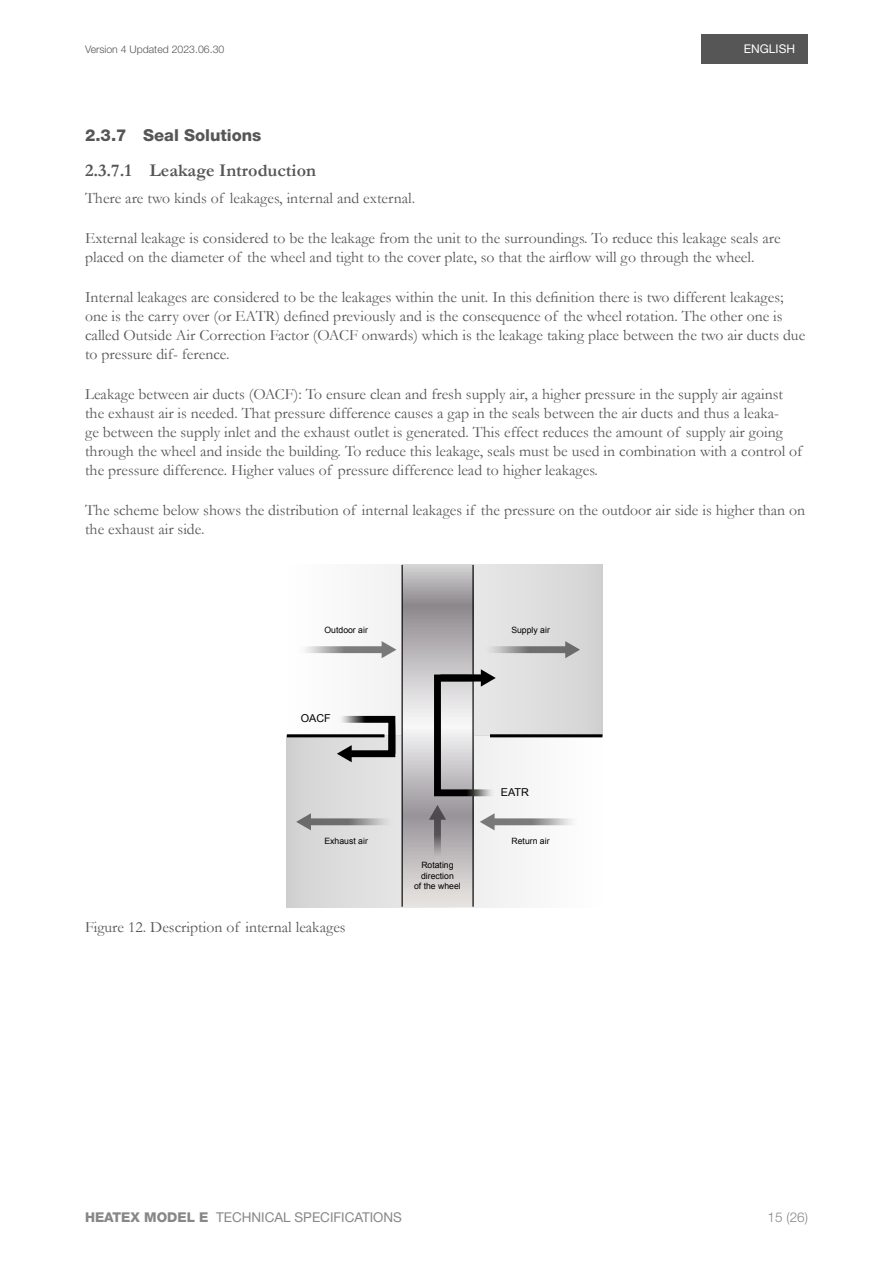
<style>
.page{position:relative;width:893px;height:1263px;background:#fff}
.page>*{position:absolute;margin:0;border:0;box-sizing:border-box;transform-origin:0 0}
.t1{font:700 18px "Garamond";color:#565656}
.t2{font:800 16.5px "Helvetica Neue LT Std";color:#565656}
.t3{font:15.75px/18.9px "Garamond";color:#565656}
.t4{font:13.5px "Helvetica Neue LT Std";color:#878786}
.t5{font:300 13.5px "Helvetica Neue LT Std";color:#878786}
.t6{font:12px "Helvetica Neue LT Std";color:#fff}
.t7{font:10.8px "Arial";color:#000}
.t8{font:300 10.5px "Helvetica Neue LT Std";color:#565656}
.t9{font:8.7px/10.4px "Arial";color:#000;text-align:center}
.s1{font-weight:800}
</style>
<div class="page">
<div style="left:702px;top:34px;width:106px;height:30px;background:#565656"></div>
<svg style="left:287px;top:736px;width:315px;height:171px"></svg>
<svg style="left:320px;top:565px;width:282px;height:171px"></svg>
<hr style="left:287px;top:734px;width:97px;height:3px;background:#000">
<hr style="left:490px;top:734px;width:112px;height:3px;background:#000">
<svg style="left:403px;top:565px;width:69px;height:342px"></svg>
<hr style="left:402px;top:565px;width:1px;height:342px;background:#000">
<hr style="left:472px;top:565px;width:2px;height:342px;background:#000">
<svg style="left:330px;top:712px;width:69px;height:50px"></svg>
<svg style="left:305px;top:646px;width:77px;height:7px"></svg>
<svg style="left:382px;top:641px;width:14px;height:17px"></svg>
<svg style="left:311px;top:818px;width:85px;height:7px"></svg>
<svg style="left:296px;top:813px;width:15px;height:17px"></svg>
<svg style="left:480px;top:646px;width:85px;height:7px"></svg>
<svg style="left:565px;top:641px;width:15px;height:17px"></svg>
<svg style="left:503px;top:818px;width:77px;height:7px"></svg>
<svg style="left:434px;top:830px;width:7px;height:32px"></svg>
<svg style="left:429px;top:669px;width:74px;height:161px"></svg>
<p class="t8" style="left:85px;top:43px;width:141px">Version 4 Updated 2023.06.30</p>
<p class="t6" style="left:744px;top:42px;width:53px">ENGLISH</p>
<p class="t2" style="left:85px;top:126px;width:178px">2.3.7 Seal Solutions</p>
<p class="t1" style="left:85px;top:158px;width:232px">2.3.7.1 Leakage Introduction</p>
<p class="t3" style="left:85px;top:188px;width:332px">There are two kinds of leakages, internal and external.</p>
<p class="t3" style="left:85px;top:229px;width:697px">External leakage is considered to be the leakage from the unit to the surroundings. To reduce this leakage seals are placed on the diameter of the wheel and tight to the cover plate, so that the airflow will go through the wheel.</p>
<p class="t3" style="left:85px;top:288px;width:722px">Internal leakages are considered to be the leakages within the unit. In this definition there is two different leakages; one is the carry over (or EATR) defined previously and is the consequence of the wheel rotation. The other one is called Outside Air Correction Factor (OACF onwards) which is the leakage taking place between the two air ducts due to pressure dif- ference.</p>
<p class="t3" style="left:85px;top:385px;width:719px">Leakage between air ducts (OACF): To ensure clean and fresh supply air, a higher pressure in the supply air against the exhaust air is needed. That pressure difference causes a gap in the seals between the air ducts and thus a leaka-<br>ge between the supply inlet and the exhaust outlet is generated. This effect reduces the amount of supply air going through the wheel and inside the building. To reduce this leakage, seals must be used in combination with a control of the pressure difference. Higher values of pressure difference lead to higher leakages.</p>
<p class="t3" style="left:85px;top:500px;width:722px">The scheme below shows the distribution of internal leakages if the pressure on the outdoor air side is higher than on the exhaust air side.</p>
<p class="t9" style="left:325px;top:625px;width:45px">Outdoor air</p>
<p class="t7" style="left:301px;top:711px;width:32px">OACF</p>
<p class="t9" style="left:325px;top:836px;width:45px">Exhaust air</p>
<p class="t3" style="left:85px;top:917px;width:262px">Figure 12. Description of internal leakages</p>
<p class="t9" style="left:511px;top:625px;width:40px">Supply air</p>
<p class="t9" style="left:414px;top:860px;width:48px">Rotating direction<br>of the wheel</p>
<p class="t7" style="left:501px;top:785px;width:30px">EATR</p>
<p class="t9" style="left:511px;top:836px;width:40px">Return air</p>
<p class="t4" style="left:85px;top:1209px;width:318px"><span class="s1">HEATEX MODEL E</span> TECHNICAL SPECIFICATIONS</p>
<p class="t5" style="left:768px;top:1208px;width:42px">15 (26)</p>
</div>
